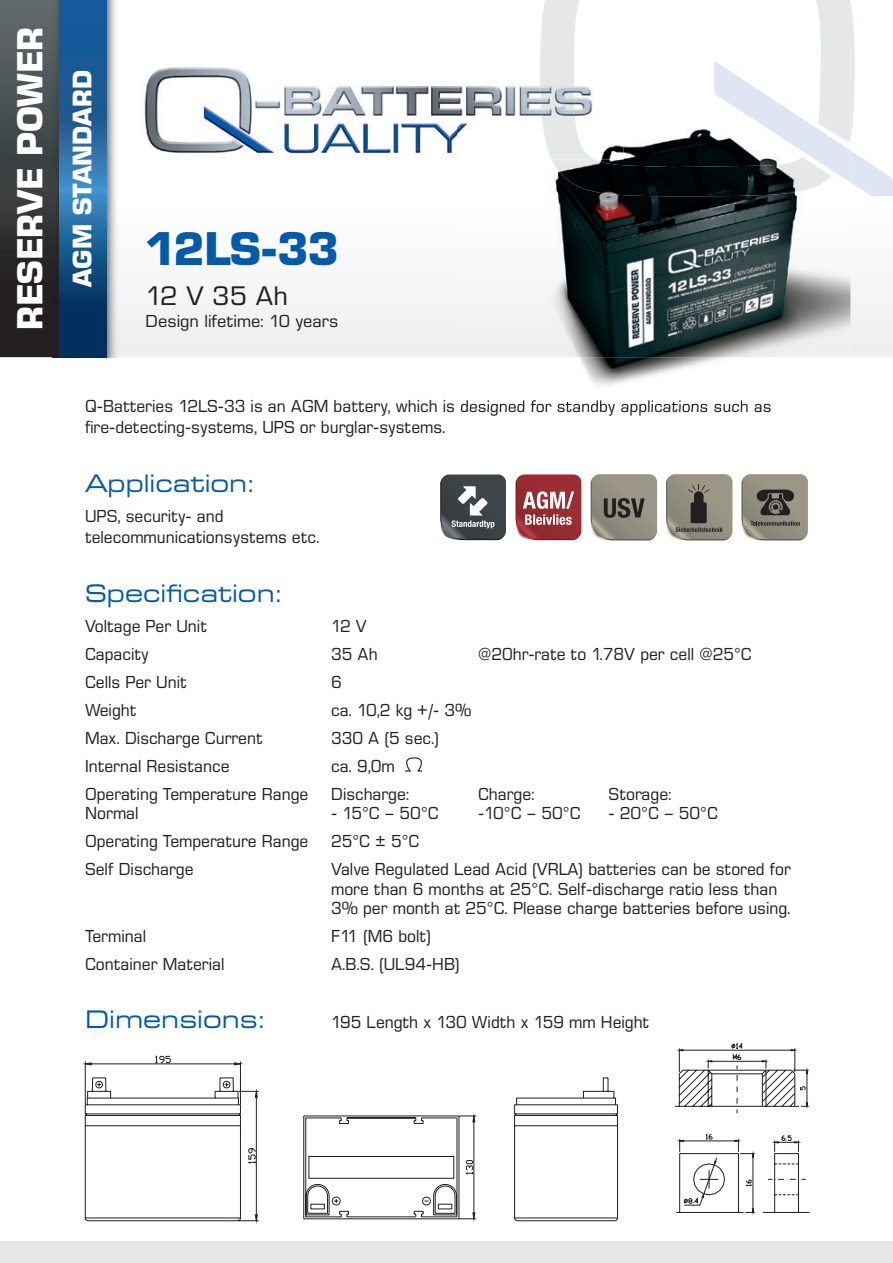
<style>
.page{position:relative;width:893px;height:1263px;background:#fff}
.page>*{position:absolute;margin:0;border:0;box-sizing:border-box;transform-origin:0 0}
.t1{font:700 45px "Eurostile SB";letter-spacing:-.01em;color:#015aaa}
.t2{font:700 34.5px "Eurostile SB";color:#fff}
.t3{font:700 25.5px "Eurostile SB";letter-spacing:.005em;color:#fff}
.t4{font:25.5px "Eurostile SB";color:#231f20}
.t5{font:24px "Eurostile SB Extend";color:#015aaa;scale:.95 1}
.t6{font:16.5px/21px "Eurostile SB";color:#231f20;scale:.95 1}
.t7{font:16.5px "Eurostile SB";color:#231f20}
</style>
<div class="page">
<svg style="left:405px;top:757px;width:18px;height:15px"></svg>
<svg style="left:676px;top:1134px;width:134px;height:79px"></svg>
<svg style="left:674px;top:1043px;width:135px;height:70px"></svg>
<svg style="left:303px;top:1077px;width:315px;height:144px"></svg>
<svg style="left:85px;top:1055px;width:174px;height:166px"></svg>
<svg style="left:119px;top:138px;width:774px;height:219px"></svg>
<div style="left:0;top:1242px;width:893px;height:21px;background:#e6e7e9"></div>
<img style="left:540px;top:0;width:315px;height:138px">
<svg style="left:850px;top:150px;width:43px;height:46px"></svg>
<svg style="left:0;top:0;width:53px;height:357px;background:#3c3f40"></svg>
<img style="left:53px;top:0;width:66px;height:357px">
<svg style="left:59px;top:0;width:47px;height:357px;background:#1a5a92"></svg>
<img style="left:457px;top:159px;width:393px;height:227px">
<img style="left:461px;top:400px;width:310px;height:8px">
<img style="left:540px;top:43px;width:310px;height:153px">
<img style="left:714px;top:61px;width:136px;height:121px">
<svg style="left:515px;top:474px;width:66px;height:66px;background:#ac565b"></svg>
<svg style="left:666px;top:474px;width:66px;height:66px;background:#888577"></svg>
<svg style="left:591px;top:474px;width:66px;height:66px;background:#8b887a"></svg>
<svg style="left:741px;top:474px;width:67px;height:66px;background:#858275"></svg>
<svg style="left:440px;top:474px;width:66px;height:66px;background:#5a6162"></svg>
<img style="left:135px;top:59px;width:488px;height:100px">
<img style="left:540px;top:59px;width:54px;height:100px">
<h2 class="t2" style="left:9px;top:330px;width:304px;rotate:-90deg">RESERVE POWER</h2>
<h3 class="t3" style="left:67px;top:287px;width:218px;rotate:-90deg">AGM STANDARD</h3>
<h1 class="t1" style="left:146px;top:221px;width:195px">12LS-33</h1>
<h3 class="t4" style="left:146px;top:281px;width:144px">12 V 35 Ah</h3>
<p class="t7" style="left:146px;top:312px;width:194px">Design lifetime: 10 years</p>
<p class="t6" style="left:85px;top:396px;width:724px">Q-Batteries 12LS-33 is an AGM battery, which is designed for standby applications such as fire-detecting-systems, UPS or burglar-systems.</p>
<h3 class="t5" style="left:85px;top:470px;width:179px">Application:</h3>
<p class="t6" style="left:85px;top:506px;width:248px">UPS, security- and telecommunicationsystems etc.</p>
<h3 class="t5" style="left:85px;top:580px;width:208px">Specification:</h3>
<p class="t6" style="left:85px;top:615px;width:130px">Voltage Per Unit</p>
<p class="t6" style="left:331px;top:615px;width:39px">12 V</p>
<p class="t6" style="left:85px;top:643px;width:69px">Capacity</p>
<p class="t6" style="left:331px;top:643px;width:51px">35 Ah</p>
<p class="t6" style="left:478px;top:643px;width:290px">@20hr-rate to 1.78V per cell @25°C</p>
<p class="t6" style="left:85px;top:671px;width:109px">Cells Per Unit</p>
<p class="t6" style="left:331px;top:671px;width:13px">6</p>
<p class="t6" style="left:85px;top:699px;width:56px">Weight</p>
<p class="t6" style="left:331px;top:699px;width:149px">ca. 10,2 kg +/- 3%</p>
<p class="t6" style="left:85px;top:727px;width:189px">Max. Discharge Current</p>
<p class="t6" style="left:331px;top:727px;width:115px">330 A (5 sec.)</p>
<p class="t6" style="left:85px;top:755px;width:154px">Internal Resistance</p>
<p class="t6" style="left:331px;top:755px;width:69px">ca. 9,0m</p>
<p class="t6" style="left:85px;top:783px;width:237px">Operating Temperature Range</p>
<p class="t6" style="left:331px;top:783px;width:84px">Discharge:</p>
<p class="t6" style="left:478px;top:783px;width:61px">Charge:</p>
<p class="t6" style="left:609px;top:783px;width:68px">Storage:</p>
<p class="t6" style="left:85px;top:803px;width:58px">Normal</p>
<p class="t6" style="left:331px;top:803px;width:115px">- 15°C – 50°C</p>
<p class="t6" style="left:478px;top:803px;width:109px">-10°C – 50°C</p>
<p class="t6" style="left:609px;top:803px;width:117px">- 20°C – 50°C</p>
<p class="t6" style="left:85px;top:831px;width:237px">Operating Temperature Range</p>
<p class="t6" style="left:331px;top:831px;width:94px">25°C ± 5°C</p>
<p class="t6" style="left:85px;top:859px;width:116px">Self Discharge</p>
<p class="t6" style="left:331px;top:859px;width:486px;line-height:19.5px">Valve Regulated Lead Acid (VRLA) batteries can be stored for more than 6 months at 25°C. Self-discharge ratio less than<br>3% per month at 25°C. Please charge batteries before using.</p>
<p class="t6" style="left:85px;top:926px;width:66px">Terminal</p>
<p class="t6" style="left:331px;top:926px;width:107px">F11 (M6 bolt)</p>
<p class="t6" style="left:85px;top:954px;width:148px">Container Material</p>
<p class="t6" style="left:331px;top:954px;width:137px">A.B.S. (UL94-HB)</p>
<h3 class="t5" style="left:85px;top:1006px;width:190px">Dimensions:</h3>
<p class="t6" style="left:331px;top:1011px;width:337px">195 Length x 130 Width x 159 mm Height</p>
</div>
